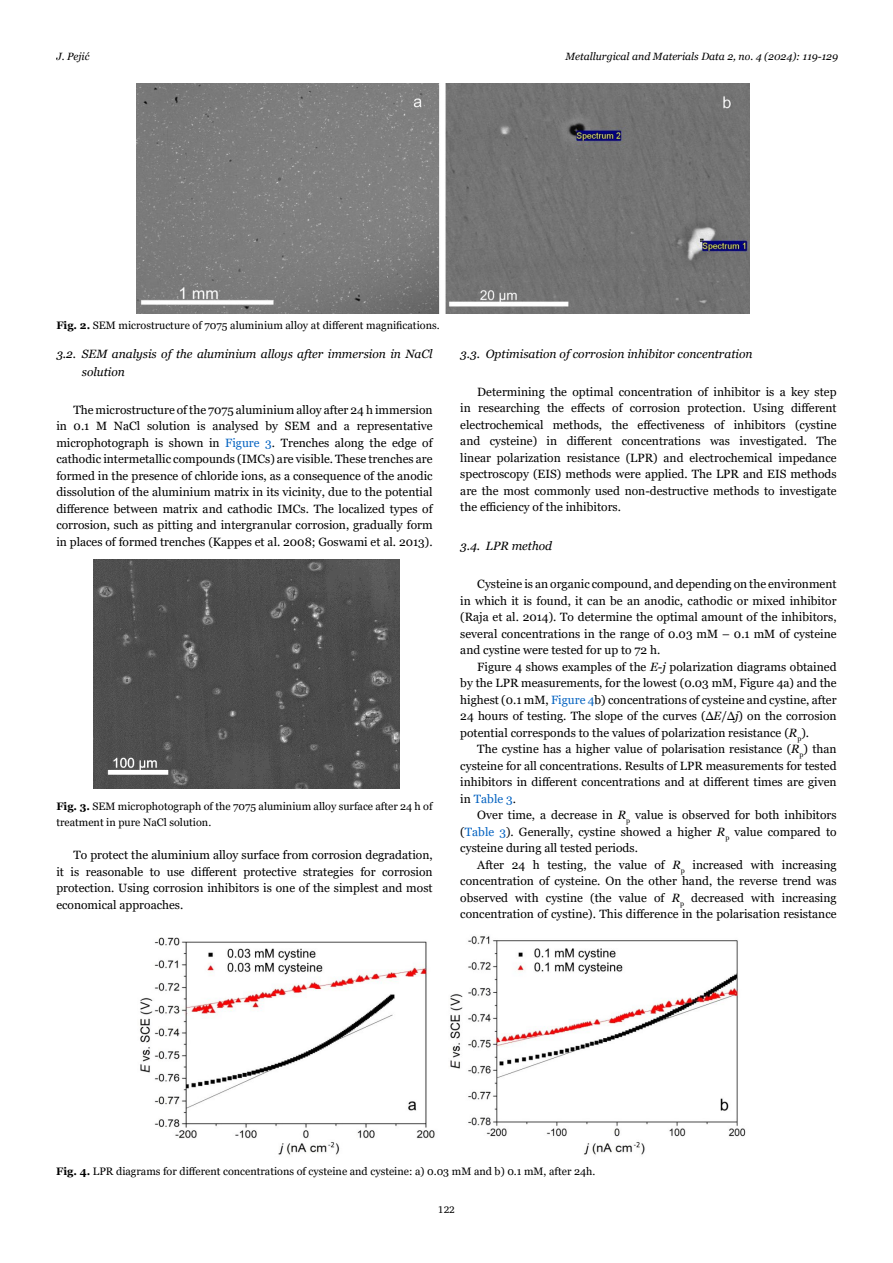
<style>
.page{position:relative;width:893px;height:1263px;background:#fff}
.page>*{position:absolute;margin:0;border:0;box-sizing:border-box;transform-origin:0 0}
.t1{font:12px/16.5px "Georgia";color:#000;text-align:justify}
.t2{font:italic 12px/18px "Georgia";color:#000}
.t3{font:10.8px/16.5px "Georgia";color:#000}
.t4{font:italic 10.5px "Georgia";color:#000}
.t5{font:9.75px "Charis SIL";color:#000}
.s1{font-weight:700}
.s2{color:#0563c1}
.s3{font-style:italic}
</style>
<div class="page">
<img style="left:136px;top:83px;width:613px;height:230px">
<img style="left:140px;top:936px;width:606px;height:219px">
<img style="left:94px;top:559px;width:306px;height:230px">
<p class="t4" style="left:56px;top:50px;width:35px">J. Pejić</p>
<p class="t4" style="left:565px;top:50px;width:274px">Metallurgical and Materials Data 2, no. 4 (2024): 119-129</p>
<p class="t3" style="left:56px;top:318px;width:385px"><span class="s1">Fig. 2.</span> SEM microstructure of 7075 aluminium alloy at different magnifications.</p>
<p class="t2" style="left:82px;top:345px;width:352px;text-indent:-26px">3.2. SEM analysis of the aluminium alloys after immersion in NaCl solution</p>
<p class="t1" style="left:56px;top:401px;width:378px;text-indent:17px">The microstructure of the 7075 aluminium alloy after 24 h immersion in 0.1 M NaCl solution is analysed by SEM and a representative microphotograph is shown in <span class="s2">Figure 3</span>. Trenches along the edge of cathodic intermetallic compounds (IMCs) are visible. These trenches are formed in the presence of chloride ions, as a consequence of the anodic dissolution of the aluminium matrix in its vicinity, due to the potential difference between matrix and cathodic IMCs. The localized types of corrosion, such as pitting and intergranular corrosion, gradually form in places of formed trenches (Kappes et al. 2008; Goswami et al. 2013).</p>
<p class="t3" style="left:56px;top:798px;width:378px"><span class="s1">Fig. 3.</span> SEM microphotograph of the 7075 aluminium alloy surface after 24 h of treatment in pure NaCl solution.</p>
<p class="t1" style="left:56px;top:847px;width:378px;text-indent:17px">To protect the aluminium alloy surface from corrosion degradation, it is reasonable to use different protective strategies for corrosion protection. Using corrosion inhibitors is one of the simplest and most economical approaches.</p>
<p class="t2" style="left:460px;top:345px;width:294px">3.3. Optimisation of corrosion inhibitor concentration</p>
<p class="t1" style="left:460px;top:383px;width:378px;text-indent:17px">Determining the optimal concentration of inhibitor is a key step in researching the effects of corrosion protection. Using different electrochemical methods, the effectiveness of inhibitors (cystine and cysteine) in different concentrations was investigated. The linear polarization resistance (LPR) and electrochemical impedance spectroscopy (EIS) methods were applied. The LPR and EIS methods are the most commonly used non-destructive methods to investigate the efficiency of the inhibitors.</p>
<p class="t2" style="left:460px;top:537px;width:93px">3.4. LPR method</p>
<p class="t1" style="left:460px;top:576px;width:378px;text-indent:17px">Cysteine is an organic compound, and depending on the environment in which it is found, it can be an anodic, cathodic or mixed inhibitor (Raja et al. 2014). To determine the optimal amount of the inhibitors, several concentrations in the range of 0.03 mM – 0.1 mM of cysteine and cystine were tested for up to 72 h.</p>
<p class="t1" style="left:460px;top:658px;width:378px;text-indent:17px">Figure 4 shows examples of the <span class="s3">E-j</span> polarization diagrams obtained by the LPR measurements, for the lowest (0.03 mM, Figure 4a) and the highest (0.1 mM, <span class="s2">Figure 4</span>b) concentrations of cysteine and cystine, after 24 hours of testing. The slope of the curves (Δ<span class="s3">E</span>/Δ<span class="s3">j</span>) on the corrosion potential corresponds to the values of polarization resistance (<span class="s3">R</span><sub>p</sub>).</p>
<p class="t1" style="left:460px;top:741px;width:378px;text-indent:17px">The cystine has a higher value of polarisation resistance (<span class="s3">R</span><sub>p</sub>) than cysteine for all concentrations. Results of LPR measurements for tested inhibitors in different concentrations and at different times are given in <span class="s2">Table 3</span>.</p>
<p class="t1" style="left:460px;top:807px;width:378px;text-indent:17px">Over time, a decrease in <span class="s3">R</span><sub>p</sub> value is observed for both inhibitors (<span class="s2">Table 3</span>). Generally, cystine showed a higher <span class="s3">R</span><sub>p</sub> value compared to cysteine during all tested periods.</p>
<p class="t1" style="left:460px;top:856px;width:378px;text-indent:17px">After 24 h testing, the value of <span class="s3">R</span><sub>p</sub> increased with increasing concentration of cysteine. On the other hand, the reverse trend was observed with cystine (the value of <span class="s3">R</span><sub>p</sub> decreased with increasing concentration of cystine). This difference in the polarisation resistance</p>
<p class="t3" style="left:56px;top:1163px;width:541px"><span class="s1">Fig. 4.</span> LPR diagrams for different concentrations of cysteine and cysteine: a) 0.03 mM and b) 0.1 mM, after 24h.</p>
<p class="t5" style="left:438px;top:1203px;width:18px">122</p>
</div>
